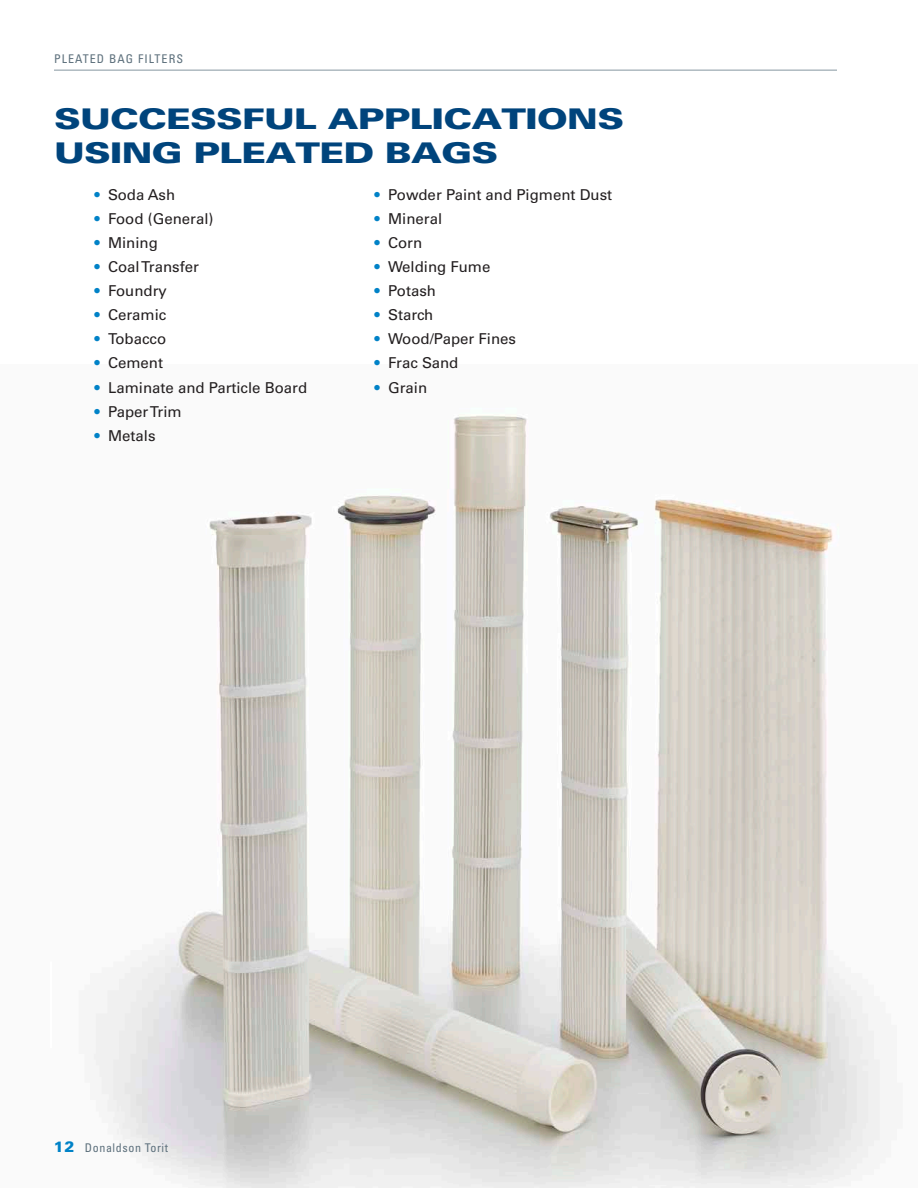
<style>
.page{position:relative;width:918px;height:1188px;background:#fff}
.page>*{position:absolute;margin:0;border:0;box-sizing:border-box;transform-origin:0 0}
.t1{font:900 28.5px/34.5px "Univers LT Std";letter-spacing:-.02em;color:#00447c;scale:1.3 1}
.t2{font:15px "Univers LT Std";color:#231f20}
.t3{font:condensed 12px "Univers LT Std";letter-spacing:.09em;color:#5d707c}
.t4{font:condensed 12px "Univers LT Std";letter-spacing:.05em;color:#5d707c}
.s1{color:#0082c7}
.s2{font-weight:900;font-stretch:normal;font-size:15px;color:#0082c7}
</style>
<div class="page">
<hr style="left:54px;top:69px;width:783px;height:2px;background:#aeb9c0">
<img style="left:93px;top:415px;width:787px;height:773px">
<p class="t3" style="left:54px;top:51px;width:131px">PLEATED BAG FILTERS</p>
<h1 class="t1" style="left:54px;top:101px;width:440px">SUCCESSFUL APPLICATIONS<br>USING PLEATED BAGS</h1>
<p class="t2" style="left:94px;top:186px;width:82px"><span class="s1">•</span> Soda Ash</p>
<p class="t2" style="left:94px;top:210px;width:121px"><span class="s1">•</span> Food (General)</p>
<p class="t2" style="left:94px;top:234px;width:65px"><span class="s1">•</span> Mining</p>
<p class="t2" style="left:94px;top:258px;width:106px"><span class="s1">•</span> Coal Transfer</p>
<p class="t2" style="left:94px;top:282px;width:74px"><span class="s1">•</span> Foundry</p>
<p class="t2" style="left:94px;top:306px;width:73px"><span class="s1">•</span> Ceramic</p>
<p class="t2" style="left:94px;top:330px;width:73px"><span class="s1">•</span> Tobacco</p>
<p class="t2" style="left:94px;top:354px;width:70px"><span class="s1">•</span> Cement</p>
<p class="t2" style="left:94px;top:378px;width:214px"><span class="s1">•</span> Laminate and Particle Board</p>
<p class="t2" style="left:94px;top:402px;width:89px"><span class="s1">•</span> Paper Trim</p>
<p class="t2" style="left:94px;top:427px;width:63px"><span class="s1">•</span> Metals</p>
<p class="t2" style="left:375px;top:186px;width:239px"><span class="s1">•</span> Powder Paint and Pigment Dust</p>
<p class="t2" style="left:375px;top:210px;width:69px"><span class="s1">•</span> Mineral</p>
<p class="t2" style="left:375px;top:234px;width:49px"><span class="s1">•</span> Corn</p>
<p class="t2" style="left:375px;top:258px;width:117px"><span class="s1">•</span> Welding Fume</p>
<p class="t2" style="left:375px;top:282px;width:63px"><span class="s1">•</span> Potash</p>
<p class="t2" style="left:375px;top:306px;width:60px"><span class="s1">•</span> Starch</p>
<p class="t2" style="left:375px;top:330px;width:143px"><span class="s1">•</span> Wood/Paper Fines</p>
<p class="t2" style="left:375px;top:354px;width:85px"><span class="s1">•</span> Frac Sand</p>
<p class="t2" style="left:375px;top:378px;width:54px"><span class="s1">•</span> Grain</p>
<p class="t4" style="left:54px;top:1140px;width:116px"><span class="s2">12</span> Donaldson Torit</p>
</div>
